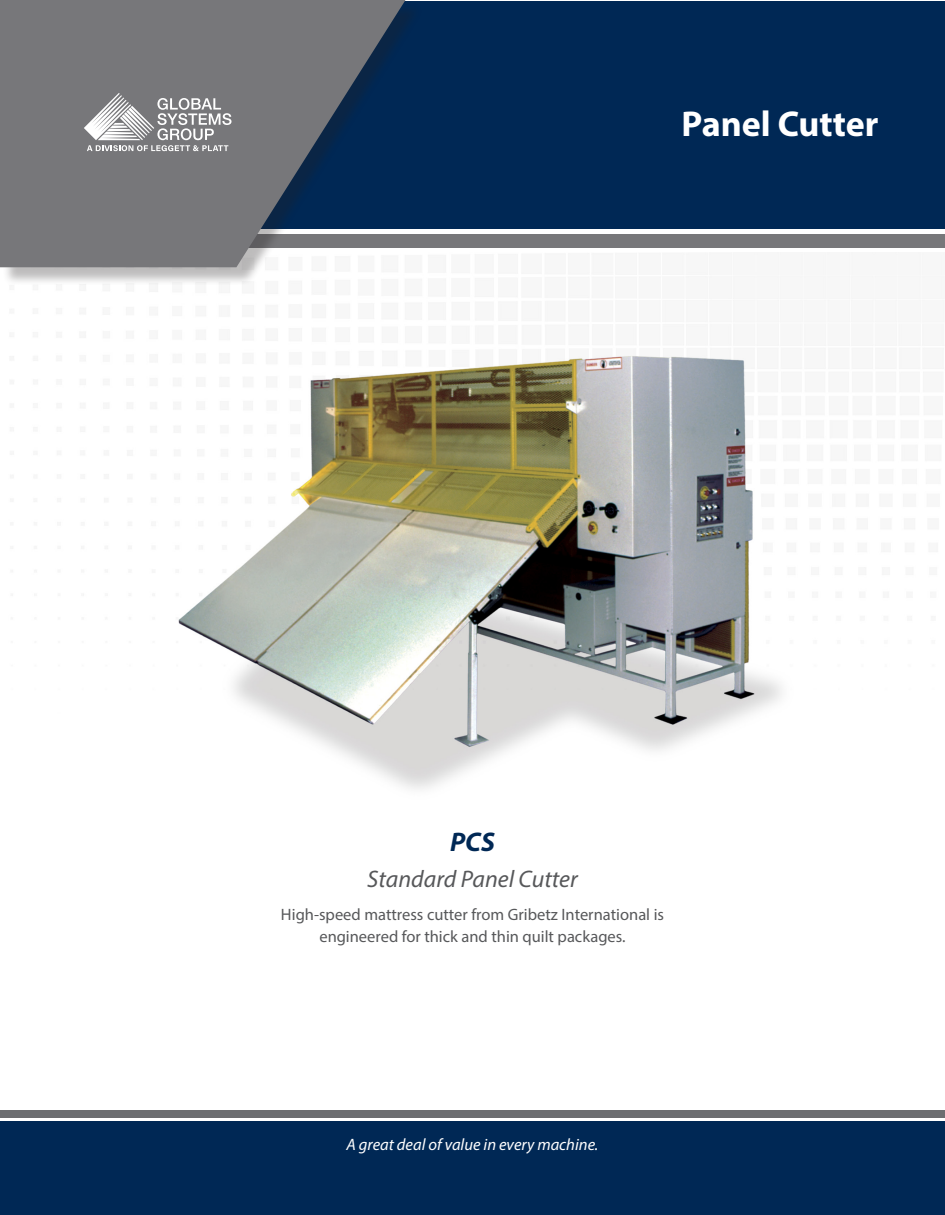
<style>
.page{position:relative;width:945px;height:1215px;background:#fff}
.page>*{position:absolute;margin:0;border:0;box-sizing:border-box;transform-origin:0 0}
.t1{font:700 36px "Myriad Pro";color:#fff}
.t2{font:italic 700 27px "Myriad Pro";color:#002855}
.t3{font:italic 24px "Myriad Pro";color:#57585a}
.t4{font:16.5px "Myriad Pro";color:#57585a}
.t5{font:italic 16.5px "Myriad Pro";color:#fff}
</style>
<div class="page">
<img style="left:0;top:267px;width:924px;height:522px">
<div style="left:0;top:2px;width:945px;height:228px;background:#002855"></div>
<div style="left:0;top:1122px;width:945px;height:93px;background:#002855"></div>
<div style="left:2px;top:234px;width:943px;height:14px;background:#77777a"></div>
<div style="left:0;top:1110px;width:945px;height:7px;background:#6c6d70"></div>
<div style="left:2px;top:2px;width:421px;height:284px;background:#231f20;opacity:.3"></div>
<svg style="left:0;top:0;width:406px;height:267px;fill:#77777a"></svg>
<svg style="left:84px;top:93px;width:148px;height:58px;background:#9f9fa1"></svg>
<p class="t1" style="left:681px;top:100px;width:199px">Panel Cutter</p>
<p class="t2" style="left:450px;top:825px;width:46px">PCS</p>
<p class="t3" style="left:367px;top:864px;width:212px">Standard Panel Cutter</p>
<p class="t4" style="left:281px;top:904px;width:385px">High-speed mattress cutter from Gribetz International is</p>
<p class="t4" style="left:319px;top:927px;width:308px">engineered for thick and thin quilt packages.</p>
<p class="t5" style="left:347px;top:1134px;width:253px">A great deal of value in every machine.</p>
</div>
